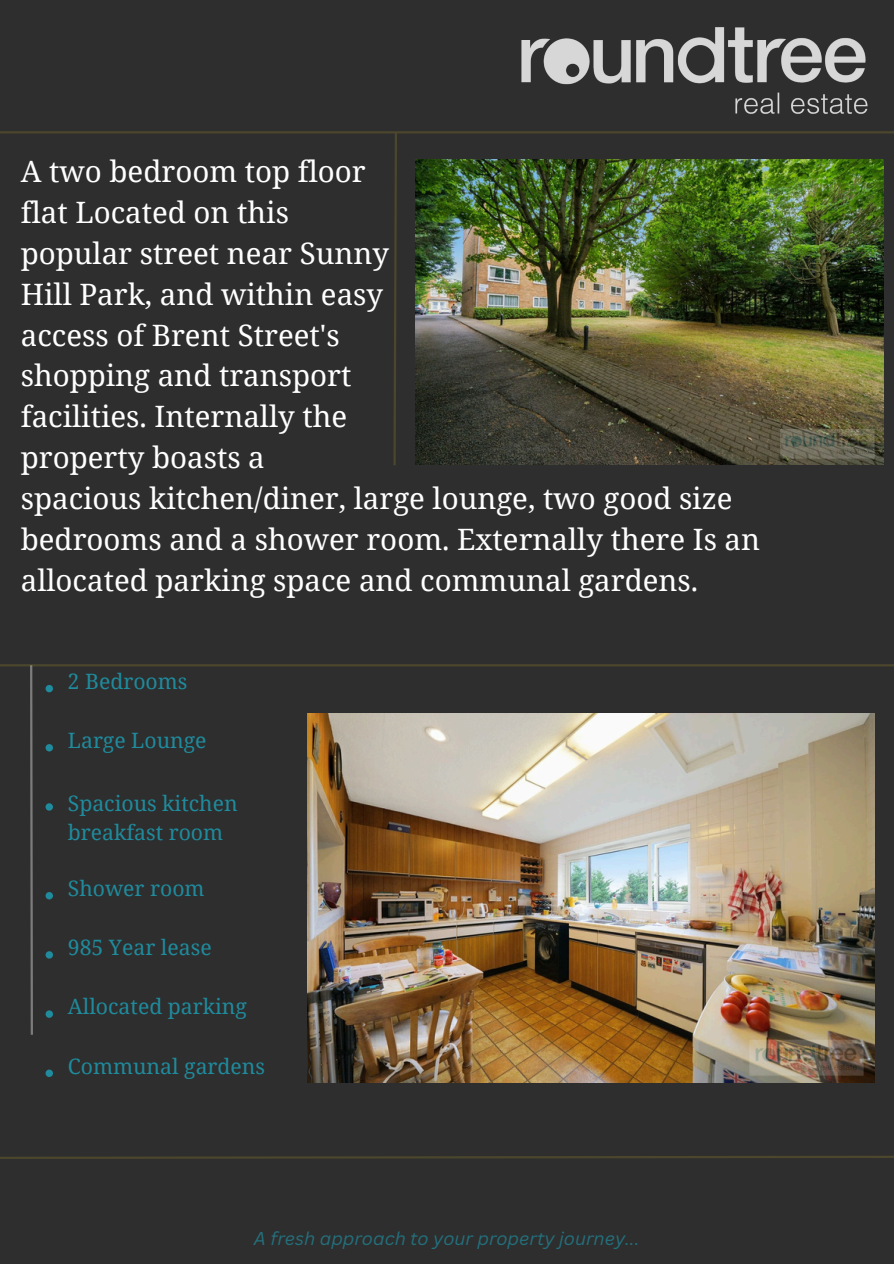
<style>
.page{position:relative;width:894px;height:1264px;background:#fff}
.page>*{position:absolute;margin:0;border:0;box-sizing:border-box;transform-origin:0 0}
.t1{font:29.4px/40.8px "Noto Serif";color:#fff}
.t2{font:21.15px/29.5px "Noto Serif";color:#1f8b9d}
.t3{font:italic 18px "Canva Sans";color:#1f8b9d}
</style>
<div class="page">
<div style="left:0;top:0;width:893px;height:1263px;background:#2e2e2e"></div>
<img style="left:521px;top:27px;width:347px;height:87px">
<hr style="left:0;top:664px;width:893px;height:2px;background:#4b462c">
<img style="left:415px;top:159px;width:468px;height:305px">
<svg style="left:392px;top:133px;width:6px;height:332px"></svg>
<hr style="left:0;top:131px;width:893px;height:2px;background:#4b462c">
<svg style="left:30px;top:665px;width:3px;height:370px"></svg>
<svg style="left:46px;top:685px;width:7px;height:7px"></svg>
<svg style="left:46px;top:744px;width:7px;height:7px"></svg>
<svg style="left:46px;top:803px;width:7px;height:7px"></svg>
<svg style="left:46px;top:892px;width:7px;height:7px"></svg>
<svg style="left:46px;top:951px;width:7px;height:7px"></svg>
<svg style="left:46px;top:1010px;width:7px;height:7px"></svg>
<svg style="left:46px;top:1069px;width:7px;height:7px"></svg>
<img style="left:307px;top:713px;width:567px;height:369px">
<svg style="left:0;top:1156px;width:893px;height:3px"></svg>
<p class="t1" style="left:21px;top:151px;width:740px">A two bedroom top floor<br>flat Located on this<br>popular street near Sunny<br>Hill Park, and within easy<br>access of Brent Street's<br>shopping and transport<br>facilities. Internally the<br>property boasts a<br>spacious kitchen/diner, large lounge, two good size bedrooms and a shower room. Externally there Is an allocated parking space and communal gardens.</p>
<p class="t2" style="left:68px;top:666px;width:121px">2 Bedrooms</p>
<p class="t2" style="left:68px;top:725px;width:140px">Large Lounge</p>
<p class="t2" style="left:68px;top:787px;width:171px">Spacious kitchen breakfast room</p>
<p class="t2" style="left:68px;top:873px;width:138px">Shower room</p>
<p class="t2" style="left:68px;top:932px;width:145px">985 Year lease</p>
<p class="t2" style="left:68px;top:991px;width:180px">Allocated parking</p>
<p class="t2" style="left:68px;top:1050px;width:199px">Communal gardens</p>
<p class="t3" style="left:254px;top:1225px;width:387px">A fresh approach to your property journey...</p>
</div>
